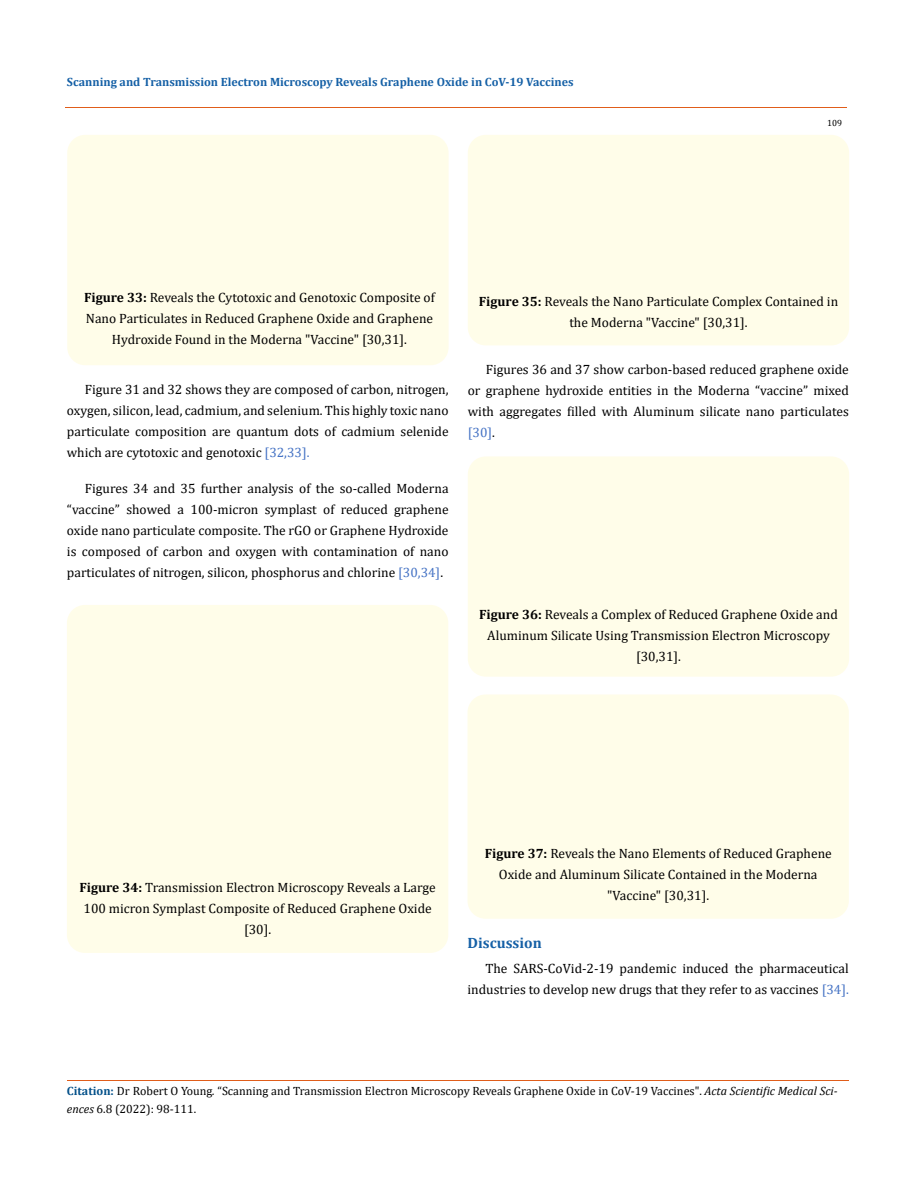
<style>
.page{position:relative;width:917px;height:1188px;background:#fff}
.page>*{position:absolute;margin:0;border:0;box-sizing:border-box;transform-origin:0 0}
.t1{font:700 15px "Cambria";color:#1560a6}
.t2{font:13.5px/21px "Cambria";color:#000;text-align:center}
.t3{font:12px/18px "Cambria";color:#000}
.t4{font:700 12px "Cambria";color:#1560a6}
.t5{font:9px "Cambria";color:#000}
.s1{font-weight:700}
.s2{color:#4472c4}
.s3{font-weight:700;color:#035089}
.s4{font-style:italic}
</style>
<div class="page">
<div style="left:67px;top:135px;width:381px;height:230px;background:#fffde9;border-radius:18px"></div>
<div style="left:67px;top:605px;width:381px;height:348px;background:#fffde9;border-radius:18px"></div>
<div style="left:468px;top:135px;width:381px;height:210px;background:#fffde9;border-radius:18px"></div>
<div style="left:468px;top:456px;width:381px;height:221px;background:#fffde9;border-radius:18px"></div>
<div style="left:467px;top:694px;width:381px;height:225px;background:#fffde9;border-radius:18px"></div>
<hr style="left:65px;top:108px;width:782px;height:1px;background:#e05d1a">
<hr style="left:67px;top:1080px;width:781px;height:1px;background:#e05d1a">
<p class="t4" style="left:67px;top:73px;width:508px">Scanning and Transmission Electron Microscopy Reveals Graphene Oxide in CoV-19 Vaccines</p>
<p class="t5" style="left:827px;top:118px;width:16px">109</p>
<p class="t2" style="left:84px;top:286px;width:352px"><span class="s1">Figure 33:</span> Reveals the Cytotoxic and Genotoxic Composite of<br>Nano Particulates in Reduced Graphene Oxide and Graphene<br>Hydroxide Found in the Moderna "Vaccine" [30,31].</p>
<p class="t2" style="left:67px;top:379px;width:383px;text-align:justify;text-indent:18px">Figure 31 and 32 shows they are composed of carbon, nitrogen, oxygen, silicon, lead, cadmium, and selenium. This highly toxic nano particulate composition are quantum dots of cadmium selenide which are cytotoxic and genotoxic <span class="s2">[32,33].</span></p>
<p class="t2" style="left:67px;top:478px;width:383px;text-align:justify;text-indent:18px">Figures 34 and 35 further analysis of the so-called Moderna “vaccine” showed a 100-micron symplast of reduced graphene oxide nano particulate composite. The rGO or Graphene Hydroxide is composed of carbon and oxygen with contamination of nano particulates of nitrogen, silicon, phosphorus and chlorine <span class="s2">[30,34]</span>.</p>
<p class="t2" style="left:479px;top:291px;width:361px"><span class="s1">Figure 35:</span> Reveals the Nano Particulate Complex Contained in the Moderna "Vaccine" [30,31].</p>
<p class="t2" style="left:468px;top:359px;width:382px;text-align:justify;text-indent:18px">Figures 36 and 37 show carbon-based reduced graphene oxide or graphene hydroxide entities in the Moderna “vaccine” mixed with aggregates filled with Aluminum silicate nano particulates <span class="s2">[30]</span>.</p>
<p class="t2" style="left:479px;top:603px;width:360px"><span class="s1">Figure 36:</span> Reveals a Complex of Reduced Graphene Oxide and<br>Aluminum Silicate Using Transmission Electron Microscopy [30,31].</p>
<p class="t2" style="left:79px;top:876px;width:358px"><span class="s1">Figure 34:</span> Transmission Electron Microscopy Reveals a Large<br>100 micron Symplast Composite of Reduced Graphene Oxide [30].</p>
<p class="t2" style="left:484px;top:843px;width:348px"><span class="s1">Figure 37:</span> Reveals the Nano Elements of Reduced Graphene<br>Oxide and Aluminum Silicate Contained in the Moderna "Vaccine" [30,31].</p>
<p class="t1" style="left:467px;top:932px;width:76px">Discussion</p>
<p class="t2" style="left:467px;top:958px;width:383px;text-align:right">The SARS-CoVid-2-19 pandemic induced the pharmaceutical industries to develop new drugs that they refer to as vaccines <span class="s2">[34].</span></p>
<p class="t3" style="left:67px;top:1082px;width:772px"><span class="s3">Citation:</span> Dr Robert O Young<span class="s4">.</span> “Scanning and Transmission Electron Microscopy Reveals Graphene Oxide in CoV-19 Vaccines". <span class="s4">Acta Scientific Medical Sci&shy;ences</span> 6.8 (2022): 98-111.</p>
</div>
